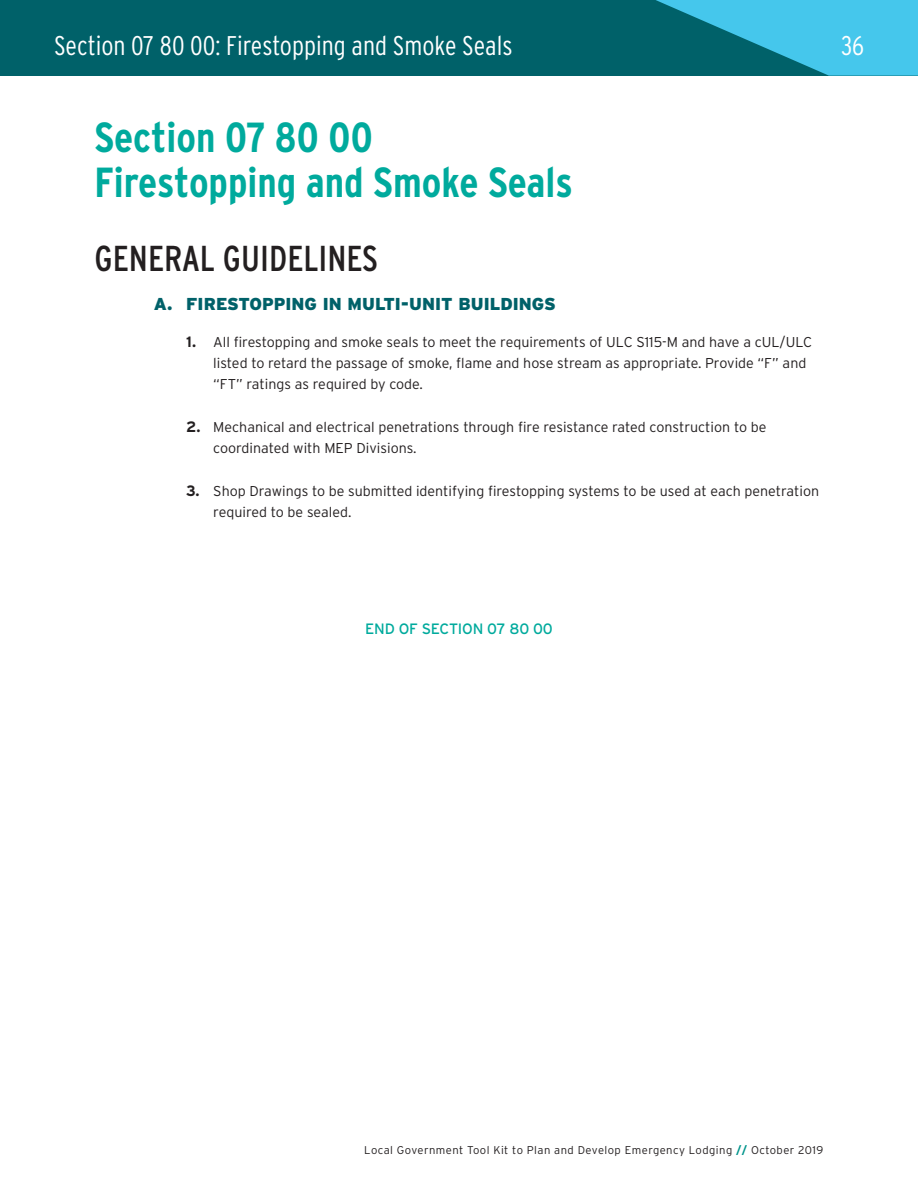
<style>
.page{position:relative;width:918px;height:1188px;background:#fff}
.page>*{position:absolute;margin:0;border:0;box-sizing:border-box;transform-origin:0 0}
.Sec_6_Level_1_Title{font:700 condensed 42px/45px "Interstate";color:#00aa9d}
.Sec_6_Level_1_Head{font:condensed 36px "Interstate";color:#231f20}
.t1{font:300 condensed 27px "Interstate";color:#fff}
.t2{font:900 17.25px "Interstate";color:#006169}
.Sec_6_End_Section{font:15px "Interstate";letter-spacing:-.01em;color:#00aa9d}
.t3{font:300 14.25px/21px "Interstate";color:#231f20}
.t4{font:300 11.25px "Interstate";letter-spacing:.04em;color:#231f20}
.s1{font-weight:700;font-size:15px}
.s2{font-weight:700;color:#00948b}
</style>
<div class="page">
<div style="left:0;top:0;width:918px;height:76px;background:#006169"></div>
<svg style="left:656px;top:0;width:262px;height:76px"></svg>
<h3 class="t1" style="left:54px;top:29px;width:460px">Section 07 80 00: Firestopping and Smoke Seals</h3>
<h3 class="t1" style="left:841px;top:29px;width:24px">36</h3>
<p class="Sec_6_Level_1_Title" style="left:94px;top:114px;width:480px">Section 07 80 00<br>Firestopping and Smoke Seals</p>
<p class="Sec_6_Level_1_Head" style="left:94px;top:237px;width:285px">GENERAL GUIDELINES</p>
<p class="t2" style="left:154px;top:294px;width:404px">A. FIRESTOPPING IN MULTI-UNIT BUILDINGS</p>
<p class="t3" style="left:213px;top:332px;width:600px;text-indent:-27px"><span class="s1">1.</span> All firestopping and smoke seals to meet the requirements of ULC S115-M and have a cUL/ULC listed to retard the passage of smoke, flame and hose stream as appropriate. Provide “F” and “FT” ratings as required by code.</p>
<p class="t3" style="left:213px;top:416px;width:555px;text-indent:-27px"><span class="s1">2.</span> Mechanical and electrical penetrations through fire resistance rated construction to be coordinated with MEP Divisions.</p>
<p class="t3" style="left:213px;top:480px;width:607px;text-indent:-27px"><span class="s1">3.</span> Shop Drawings to be submitted identifying firestopping systems to be used at each penetration required to be sealed.</p>
<p class="Sec_6_End_Section" style="left:365px;top:619px;width:189px">END OF SECTION 07 80 00</p>
<p class="t4" style="left:364px;top:1143px;width:461px">Local Government Tool Kit to Plan and Develop Emergency Lodging <span class="s2">//</span> October 2019</p>
</div>
